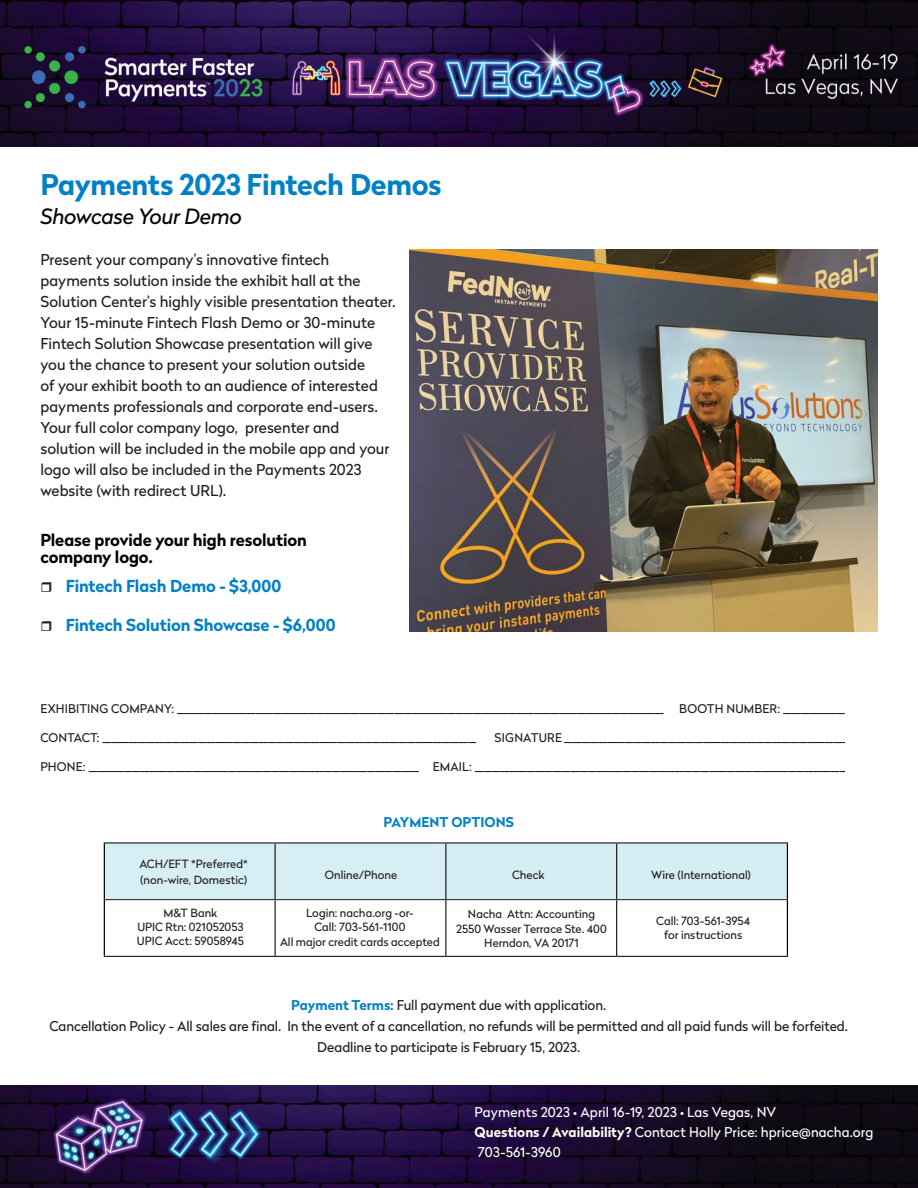
<style>
.page{position:relative;width:918px;height:1188px;background:#fff}
.page>*{position:absolute;margin:0;border:0;box-sizing:border-box;transform-origin:0 0}
.t1{font:700 28.5px "Radikal";letter-spacing:-.01em;color:#0081c6}
.t2{font:italic 21px "Radikal";letter-spacing:-.015em;color:#040503}
.t3{font:700 16.5px "Radikal";letter-spacing:-.005em;color:#0081c6}
.t4{font:700 16.5px/16.5px "Radikal";letter-spacing:-.005em;color:#040503}
.t5{font:15px/21px "Radikal";color:#231f20}
.t6{font:13.5px/21px "Radikal";letter-spacing:-.005em;color:#231f20;text-align:center}
.t7{font:13.5px/20px "Radikal";letter-spacing:.005em;color:#fff}
.t8{font:700 13.5px "Radikal";letter-spacing:.005em;color:#0081c6}
.t9{font:12px "Radikal";letter-spacing:.01em;color:#231f20}
.t10{font:12px "Radikal";letter-spacing:-.01em;color:#231f20}
.t11{font:11.4px/14.2px "Radikal";letter-spacing:.005em;color:#231f20;text-align:center}
.s1{font-weight:700;color:#0081c6}
.s2{font-weight:700}
</style>
<div class="page">
<img style="left:0;top:1085px;width:918px;height:103px">
<img style="left:0;top:0;width:918px;height:146px">
<svg style="left:105px;top:843px;width:682px;height:113px"></svg>
<hr style="left:274px;top:843px;width:2px;height:56px;background:#231f20">
<hr style="left:445px;top:843px;width:1px;height:56px;background:#231f20">
<hr style="left:616px;top:843px;width:1px;height:56px;background:#231f20">
<hr style="left:274px;top:900px;width:2px;height:56px;background:#231f20">
<hr style="left:445px;top:900px;width:1px;height:56px;background:#231f20">
<hr style="left:616px;top:900px;width:1px;height:56px;background:#231f20">
<hr style="left:105px;top:899px;width:170px;height:1px;background:#231f20">
<hr style="left:275px;top:899px;width:171px;height:1px;background:#231f20">
<hr style="left:446px;top:899px;width:171px;height:1px;background:#231f20">
<hr style="left:617px;top:899px;width:170px;height:1px;background:#231f20">
<hr style="left:104px;top:842px;width:171px;height:1px;background:#000">
<hr style="left:275px;top:842px;width:171px;height:1px;background:#000">
<hr style="left:446px;top:842px;width:171px;height:1px;background:#000">
<hr style="left:617px;top:842px;width:171px;height:1px;background:#000">
<hr style="left:104px;top:956px;width:171px;height:1px;background:#000">
<hr style="left:275px;top:956px;width:171px;height:1px;background:#000">
<hr style="left:446px;top:956px;width:171px;height:1px;background:#000">
<hr style="left:617px;top:956px;width:171px;height:1px;background:#000">
<hr style="left:104px;top:843px;width:1px;height:57px;background:#000">
<hr style="left:787px;top:843px;width:1px;height:57px;background:#000">
<hr style="left:104px;top:900px;width:1px;height:56px;background:#000">
<hr style="left:787px;top:900px;width:1px;height:56px;background:#000">
<img style="left:409px;top:249px;width:469px;height:382px">
<h1 class="t1" style="left:40px;top:164px;width:403px">Payments 2023 Fintech Demos</h1>
<h2 class="t2" style="left:40px;top:202px;width:203px">Showcase Your Demo</h2>
<p class="t5" style="left:40px;top:248px;width:357px">Present your company’s innovative fintech payments solution inside the exhibit hall at the Solution Center’s highly visible presentation theater.<br>Your 15-minute Fintech Flash Demo or 30-minute Fintech Solution Showcase presentation will give you the chance to present your solution outside<br>of your exhibit booth to an audience of interested payments professionals and corporate end-users.<br>Your full color company logo, presenter and solution will be included in the mobile app and your logo will also be included in the Payments 2023 website (with redirect URL).</p>
<p class="t4" style="left:40px;top:531px;width:268px">Please provide your high resolution company logo.</p>
<p class="t3" style="left:66px;top:574px;width:217px">Fintech Flash Demo - $3,000</p>
<p class="t3" style="left:66px;top:613px;width:271px">Fintech Solution Showcase - $6,000</p>
<p class="t9" style="left:40px;top:700px;width:625px">EXHIBITING COMPANY: ________________________________________________________</p>
<p class="t9" style="left:679px;top:700px;width:175px">BOOTH NUMBER: ________</p>
<p class="t10" style="left:40px;top:729px;width:438px">CONTACT: ___________________________________________</p>
<p class="t9" style="left:495px;top:729px;width:358px">SIGNATURE _________________________________</p>
<p class="t9" style="left:40px;top:758px;width:810px">PHONE: ______________________________________ EMAIL: ___________________________________________</p>
<p class="t8" style="left:384px;top:812px;width:132px">PAYMENT OPTIONS</p>
<p class="t11" style="left:139px;top:856px;width:110px;line-height:15.6px;text-align:left">ACH/EFT *Preferred* (non-wire, Domestic)</p>
<p class="t11" style="left:325px;top:867px;width:74px">Online/Phone</p>
<p class="t11" style="left:512px;top:867px;width:34px">Check</p>
<p class="t11" style="left:651px;top:867px;width:101px">Wire (International)</p>
<p class="t11" style="left:137px;top:905px;width:109px">M&amp;T Bank<br>UPIC Rtn: 021052053<br>UPIC Acct: 59058945</p>
<p class="t11" style="left:280px;top:905px;width:161px">Login: nacha.org -or-<br>Call: 703-561-1100<br>All major credit cards accepted</p>
<p class="t11" style="left:456px;top:907px;width:152px">Nacha Attn: Accounting<br>2550 Wasser Terrace Ste. 400<br>Herndon, VA 20171</p>
<p class="t11" style="left:656px;top:913px;width:95px">Call: 703-561-3954 for instructions</p>
<p class="t6" style="left:49px;top:994px;width:800px"><span class="s1">Payment Terms:</span> Full payment due with application.<br>Cancellation Policy - All sales are final. In the event of a cancellation, no refunds will be permitted and all paid funds will be forfeited.<br>Deadline to participate is February 15, 2023.</p>
<p class="t7" style="left:475px;top:1101px;width:400px">Payments 2023 • April 16-19, 2023 • Las Vegas, NV<br><span class="s2">Questions / Availability?</span> Contact Holly Price: hprice@nacha.org<br>703-561-3960</p>
</div>
